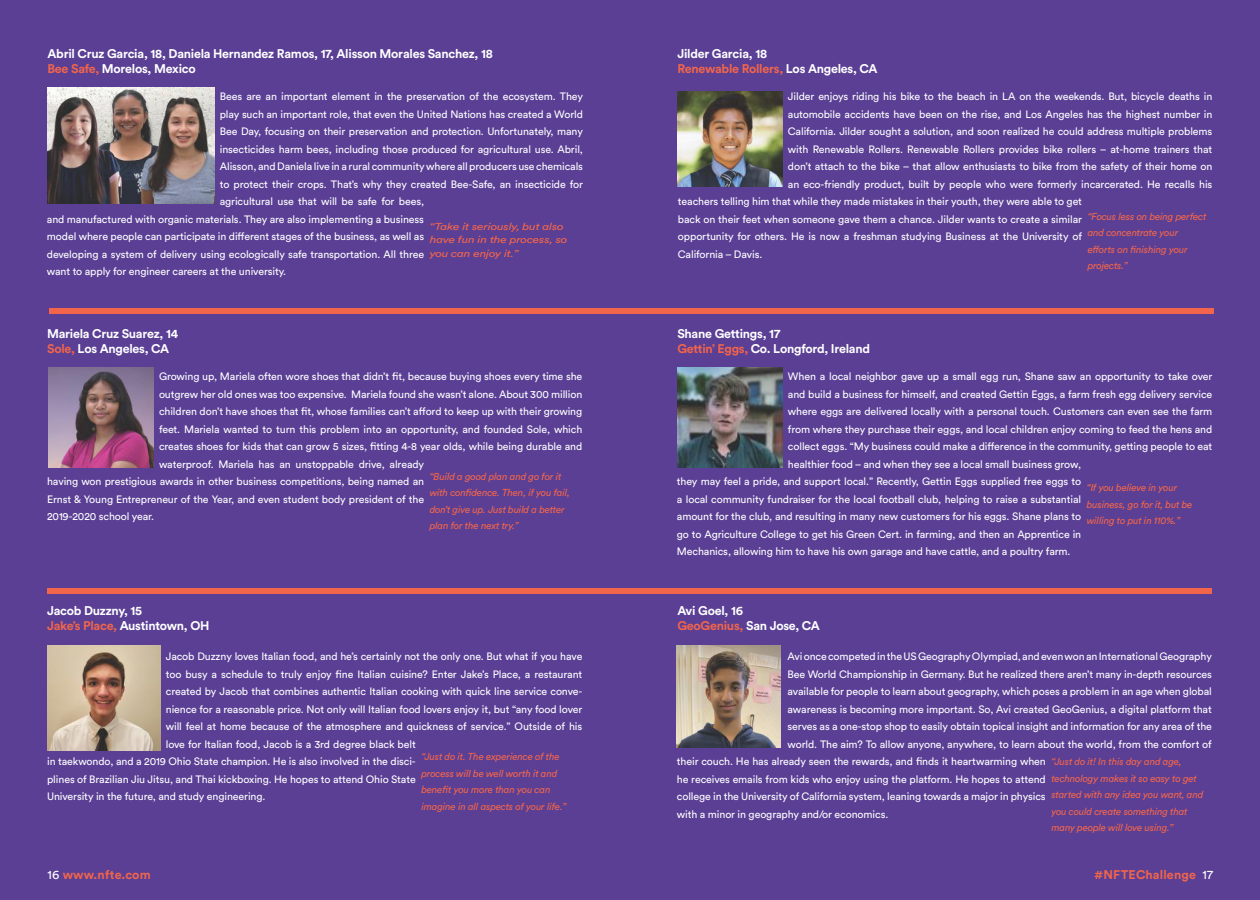
<style>
.page{position:relative;width:1260px;height:900px;background:#5a3f95}
.page>*{position:absolute;margin:0;border:0;box-sizing:border-box;transform-origin:0 0}
.t1{font:700 12.5px/15px "Circular Std";letter-spacing:-.02em;color:#fff}
.t2{font:700 12.5px "Circular Std";letter-spacing:.01em;color:#f2654b}
.t3{font:10.62px "Circular Std";letter-spacing:-.01em;color:#fff}
.t4{font:italic 10px/16.5px "Circular Std";letter-spacing:-.02em;color:#f2654b}
.t5{font:italic 10px/13.5px "Circular Std";letter-spacing:-.02em;color:#f2654b;scale:1.23 1}
.s1{color:#f2654b}
.s2{font-weight:400;color:#fff}
</style>
<div class="page">
<div style="left:48px;top:588px;width:1164px;height:6px;background:#f2654b"></div>
<img style="left:47px;top:88px;width:167px;height:115px">
<img style="left:48px;top:368px;width:105px;height:99px">
<img style="left:47px;top:645px;width:113px;height:105px">
<div style="left:49px;top:308px;width:1164px;height:6px;background:#f2654b"></div>
<img style="left:678px;top:91px;width:104px;height:95px">
<img style="left:677px;top:368px;width:105px;height:99px">
<img style="left:677px;top:645px;width:104px;height:103px">
<p class="t1" style="left:48px;top:45px;width:447px">Abril Cruz Garcia, 18, Daniela Hernandez Ramos, 17, Alisson Morales Sanchez, 18<br><span class="s1">Bee Safe,</span> Morelos, Mexico</p>
<p class="t3" style="left:220px;top:90px;width:365px">Bees are an important element in the preservation of the ecosystem. They</p>
<p class="t3" style="left:220px;top:107px;width:365px">play such an important role, that even the United Nations has created a World</p>
<p class="t3" style="left:220px;top:125px;width:365px">Bee Day, focusing on their preservation and protection. Unfortunately, many</p>
<p class="t3" style="left:220px;top:142px;width:365px">insecticides harm bees, including those produced for agricultural use. Abril,</p>
<p class="t3" style="left:220px;top:160px;width:365px">Alisson, and Daniela live in a rural community where all producers use chemicals</p>
<p class="t3" style="left:220px;top:177px;width:365px">to protect their crops. That’s why they created Bee-Safe, an insecticide for</p>
<p class="t3" style="left:220px;top:195px;width:206px">agricultural use that will be safe for bees,</p>
<p class="t3" style="left:47px;top:212px;width:379px">and manufactured with organic materials. They are also implementing a business</p>
<p class="t3" style="left:47px;top:230px;width:379px">model where people can participate in different stages of the business, as well as</p>
<p class="t3" style="left:47px;top:247px;width:379px">developing a system of delivery using ecologically safe transportation. All three</p>
<p class="t3" style="left:47px;top:265px;width:241px">want to apply for engineer careers at the university.</p>
<p class="t5" style="left:430px;top:219px;width:113px">“Take it seriously, but also have fun in the process, so you can enjoy it.”</p>
<p class="t1" style="left:47px;top:325px;width:133px">Mariela Cruz Suarez, 14<br><span class="s1">Sole,</span> Los Angeles, CA</p>
<p class="t3" style="left:159px;top:370px;width:425px">Growing up, Mariela often wore shoes that didn’t fit, because buying shoes every time she</p>
<p class="t3" style="left:159px;top:387px;width:425px">outgrew her old ones was too expensive. Mariela found she wasn’t alone. About 300 million</p>
<p class="t3" style="left:159px;top:405px;width:425px">children don’t have shoes that fit, whose families can’t afford to keep up with their growing</p>
<p class="t3" style="left:159px;top:422px;width:425px">feet. Mariela wanted to turn this problem into an opportunity, and founded Sole, which</p>
<p class="t3" style="left:159px;top:440px;width:425px">creates shoes for kids that can grow 5 sizes, fitting 4-8 year olds, while being durable and</p>
<p class="t3" style="left:159px;top:457px;width:267px">waterproof. Mariela has an unstoppable drive, already</p>
<p class="t3" style="left:47px;top:475px;width:378px">having won prestigious awards in other business competitions, being named an</p>
<p class="t3" style="left:47px;top:492px;width:379px">Ernst &amp; Young Entrepreneur of the Year, and even student body president of the</p>
<p class="t3" style="left:47px;top:510px;width:108px">2019-2020 school year.</p>
<p class="t4" style="left:430px;top:468px;width:142px">“Build a good plan and go for it with confidence. Then, if you fail, don’t give up. Just build a better plan for the next try.”</p>
<p class="t1" style="left:47px;top:603px;width:164px">Jacob Duzzny, 15<br><span class="s1">Jake’s Place,</span> Austintown, OH</p>
<p class="t3" style="left:166px;top:650px;width:418px">Jacob Duzzny loves Italian food, and he’s certainly not the only one. But what if you have</p>
<p class="t3" style="left:166px;top:667px;width:418px">too busy a schedule to truly enjoy fine Italian cuisine? Enter Jake’s Place, a restaurant</p>
<p class="t3" style="left:166px;top:685px;width:418px">created by Jacob that combines authentic Italian cooking with quick line service conve-</p>
<p class="t3" style="left:166px;top:702px;width:418px">nience for a reasonable price. Not only will Italian food lovers enjoy it, but “any food lover</p>
<p class="t3" style="left:166px;top:720px;width:418px">will feel at home because of the atmosphere and quickness of service.” Outside of his</p>
<p class="t3" style="left:166px;top:737px;width:252px">love for Italian food, Jacob is a 3rd degree black belt</p>
<p class="t3" style="left:47px;top:755px;width:370px">in taekwondo, and a 2019 Ohio State champion. He is also involved in the disci-</p>
<p class="t3" style="left:47px;top:772px;width:370px">plines of Brazilian Jiu Jitsu, and Thai kickboxing. He hopes to attend Ohio State</p>
<p class="t3" style="left:47px;top:790px;width:220px">University in the future, and study engineering.</p>
<p class="t4" style="left:421px;top:749px;width:146px">“Just do it. The experience of the process will be well worth it and benefit you more than you can imagine in all aspects of your life.”</p>
<p class="t2" style="left:48px;top:866px;width:105px"><span class="s2">16</span> www.nfte.com</p>
<p class="t1" style="left:677px;top:45px;width:202px">Jilder Garcia, 18<br><span class="s1">Renewable Rollers,</span> Los Angeles, CA</p>
<p class="t3" style="left:788px;top:90px;width:426px">Jilder enjoys riding his bike to the beach in LA on the weekends. But, bicycle deaths in</p>
<p class="t3" style="left:788px;top:107px;width:426px">automobile accidents have been on the rise, and Los Angeles has the highest number in</p>
<p class="t3" style="left:788px;top:125px;width:426px">California. Jilder sought a solution, and soon realized he could address multiple problems</p>
<p class="t3" style="left:788px;top:142px;width:426px">with Renewable Rollers. Renewable Rollers provides bike rollers – at-home trainers that</p>
<p class="t3" style="left:788px;top:160px;width:426px">don’t attach to the bike – that allow enthusiasts to bike from the safety of their home on</p>
<p class="t3" style="left:788px;top:177px;width:426px">an eco-friendly product, built by people who were formerly incarcerated. He recalls his</p>
<p class="t3" style="left:678px;top:195px;width:406px">teachers telling him that while they made mistakes in their youth, they were able to get</p>
<p class="t3" style="left:678px;top:212px;width:406px">back on their feet when someone gave them a chance. Jilder wants to create a similar</p>
<p class="t3" style="left:678px;top:230px;width:406px">opportunity for others. He is now a freshman studying Business at the University of</p>
<p class="t3" style="left:678px;top:247px;width:86px">California – Davis.</p>
<p class="t4" style="left:1088px;top:208px;width:120px">“Focus less on being perfect and concentrate your efforts on finishing your projects.”</p>
<p class="t1" style="left:677px;top:326px;width:194px">Shane Gettings, 17<br><span class="s1">Gettin’ Eggs,</span> Co. Longford, Ireland</p>
<p class="t3" style="left:788px;top:370px;width:426px">When a local neighbor gave up a small egg run, Shane saw an opportunity to take over</p>
<p class="t3" style="left:788px;top:387px;width:426px">and build a business for himself, and created Gettin Eggs, a farm fresh egg delivery service</p>
<p class="t3" style="left:788px;top:405px;width:426px">where eggs are delivered locally with a personal touch. Customers can even see the farm</p>
<p class="t3" style="left:788px;top:422px;width:426px">from where they purchase their eggs, and local children enjoy coming to feed the hens and</p>
<p class="t3" style="left:788px;top:440px;width:426px">collect eggs. “My business could make a difference in the community, getting people to eat</p>
<p class="t3" style="left:788px;top:457px;width:295px">healthier food – and when they see a local small business grow,</p>
<p class="t3" style="left:677px;top:475px;width:406px">they may feel a pride, and support local.” Recently, Gettin Eggs supplied free eggs to</p>
<p class="t3" style="left:677px;top:492px;width:406px">a local community fundraiser for the local football club, helping to raise a substantial</p>
<p class="t3" style="left:677px;top:510px;width:406px">amount for the club, and resulting in many new customers for his eggs. Shane plans to</p>
<p class="t3" style="left:677px;top:527px;width:406px">go to Agriculture College to get his Green Cert. in farming, and then an Apprentice in</p>
<p class="t3" style="left:677px;top:545px;width:395px">Mechanics, allowing him to have his own garage and have cattle, and a poultry farm.</p>
<p class="t4" style="left:1087px;top:480px;width:107px">“If you believe in your business, go for it, but be willing to put in 110%.”</p>
<p class="t1" style="left:677px;top:603px;width:144px">Avi Goel, 16<br><span class="s1">GeoGenius,</span> San Jose, CA</p>
<p class="t3" style="left:788px;top:650px;width:426px">Avi once competed in the US Geography Olympiad, and even won an International Geography</p>
<p class="t3" style="left:788px;top:667px;width:426px">Bee World Championship in Germany. But he realized there aren’t many in-depth resources</p>
<p class="t3" style="left:788px;top:685px;width:426px">available for people to learn about geography, which poses a problem in an age when global</p>
<p class="t3" style="left:788px;top:702px;width:426px">awareness is becoming more important. So, Avi created GeoGenius, a digital platform that</p>
<p class="t3" style="left:788px;top:720px;width:426px">serves as a one-stop shop to easily obtain topical insight and information for any area of the</p>
<p class="t3" style="left:788px;top:737px;width:426px">world. The aim? To allow anyone, anywhere, to learn about the world, from the comfort of</p>
<p class="t3" style="left:677px;top:755px;width:370px">their couch. He has already seen the rewards, and finds it heartwarming when</p>
<p class="t3" style="left:677px;top:772px;width:370px">he receives emails from kids who enjoy using the platform. He hopes to attend</p>
<p class="t3" style="left:677px;top:790px;width:370px">college in the University of California system, leaning towards a major in physics</p>
<p class="t3" style="left:677px;top:807px;width:213px">with a minor in geography and/or economics.</p>
<p class="t4" style="left:1051px;top:754px;width:154px">“Just do it! In this day and age, technology makes it so easy to get started with any idea you want, and you could create something that many people will love using.”</p>
<p class="t2" style="left:1094px;top:866px;width:121px">#NFTEChallenge <span class="s2">17</span></p>
</div>
